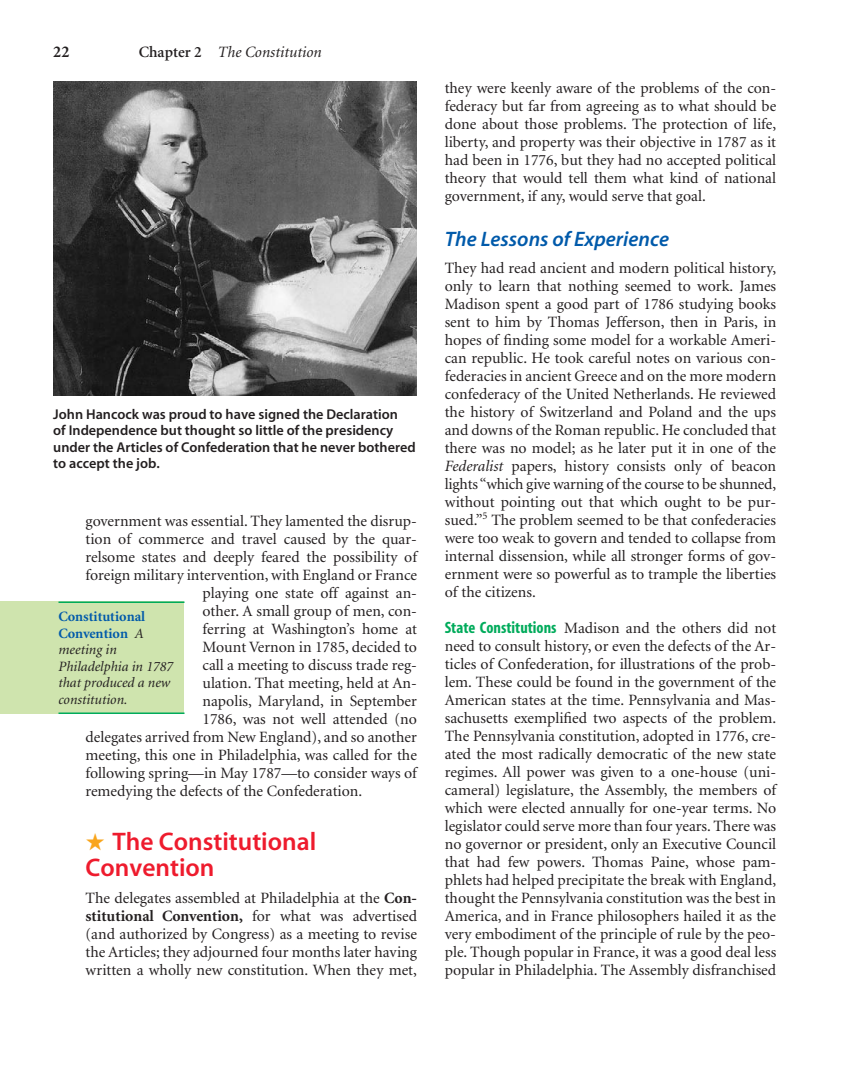
<style>
.page{position:relative;width:864px;height:1080px;background:#fff}
.page>*{position:absolute;margin:0;border:0;box-sizing:border-box;transform-origin:0 0}
.t1{font:25.5px/25.5px "Myriad Sem";color:#ee1b2d}
.t2{font:21px "Myriad Sem Itl";color:#015aaa}
.t3{font:700 16.5px "Minion";color:#231f20}
.t4{font:15.75px/18px "Minion";color:#231f20;text-align:justify}
.t5{font:italic 15.75px "Minion";color:#231f20}
.t6{font:14.25px/16.5px "Myriad Sem";color:#231f20}
.t7{font:italic 14.25px/16.5px "Minion";color:#231f20}
.s1{font-weight:600;font-style:normal}
.s2{color:#f9a51b}
.s3{font-weight:700}
.s4{font-weight:700;font-style:normal;color:#015aaa}
.s5{font-style:italic}
.s6{font-family:"Myriad Bold Con";font-size:16.5px;color:#00ab5b}
</style>
<div class="page">
<img style="left:54px;top:81px;width:363px;height:315px">
<div style="left:0;top:602px;width:184px;height:112px;background:#cfe4ae"></div>
<hr style="left:58px;top:602px;width:126px;height:1px;background:#00ab5b">
<hr style="left:58px;top:712px;width:126px;height:2px;background:#00ab5b">
<p class="t3" style="left:53px;top:45px;width:18px">22</p>
<p class="t5" style="left:139px;top:46px;width:185px"><span class="s1">Chapter 2</span> The Constitution</p>
<p class="t6" style="left:53px;top:407px;width:364px">John Hancock was proud to have signed the Declaration<br>of Independence but thought so little of the presidency under the Articles of Confederation that he never bothered to accept the job.</p>
<p class="t4" style="left:86px;top:513px;width:333px">government was essential. They lamented the disrup-</p>
<p class="t4" style="left:86px;top:531px;width:333px">tion of commerce and travel caused by the quar-</p>
<p class="t4" style="left:86px;top:549px;width:333px">relsome states and deeply feared the possibility of</p>
<p class="t4" style="left:86px;top:567px;width:333px">foreign military intervention, with England or France</p>
<p class="t4" style="left:203px;top:585px;width:216px">playing one state off against an-</p>
<p class="t4" style="left:203px;top:603px;width:216px">other. A small group of men, con-</p>
<p class="t4" style="left:203px;top:621px;width:216px">ferring at Washington’s home at</p>
<p class="t4" style="left:203px;top:639px;width:216px">Mount Vernon in 1785, decided to</p>
<p class="t4" style="left:203px;top:657px;width:216px">call a meeting to discuss trade reg-</p>
<p class="t4" style="left:203px;top:675px;width:216px">ulation. That meeting, held at An-</p>
<p class="t4" style="left:203px;top:693px;width:216px">napolis, Maryland, in September</p>
<p class="t4" style="left:203px;top:711px;width:216px">1786, was not well attended (no</p>
<p class="t4" style="left:86px;top:729px;width:333px">delegates arrived from New England), and so another</p>
<p class="t4" style="left:86px;top:747px;width:333px">meeting, this one in Philadelphia, was called for the</p>
<p class="t4" style="left:86px;top:765px;width:333px">following spring—in May 1787—to consider ways of</p>
<p class="t4" style="left:86px;top:783px;width:278px">remedying the defects of the Confederation.</p>
<p class="t1" style="left:85px;top:831px;width:232px"><span class="s2">★</span> The Constitutional<br>Convention</p>
<p class="t4" style="left:86px;top:890px;width:333px">The delegates assembled at Philadelphia at the <span class="s3">Con&shy;stitutional Convention,</span> for what was advertised (and authorized by Congress) as a meeting to revise the Articles; they adjourned four months later having written a wholly new constitution. When they met,</p>
<p class="t7" style="left:58px;top:609px;width:116px"><span class="s4">Constitutional<br>Convention</span> A meeting in<br>Philadelphia in 1787 that produced a new constitution.</p>
<p class="t4" style="left:445px;top:80px;width:333px">they were keenly aware of the problems of the con&shy;federacy but far from agreeing as to what should be done about those problems. The protection of life, liberty, and property was their objective in 1787 as it had been in 1776, but they had no accepted political theory that would tell them what kind of national government, if any, would serve that goal.</p>
<p class="t2" style="left:445px;top:231px;width:226px">The Lessons of Experience</p>
<p class="t4" style="left:445px;top:260px;width:333px">They had read ancient and modern political history, only to learn that nothing seemed to work. James Madison spent a good part of 1786 studying books sent to him by Thomas Jefferson, then in Paris, in hopes of finding some model for a workable Ameri&shy;can republic. He took careful notes on various con&shy;federacies in ancient Greece and on the more modern confederacy of the United Netherlands. He reviewed the history of Switzerland and Poland and the ups and downs of the Roman republic. He concluded that there was no model; as he later put it in one of the <span class="s5">Federalist</span> papers, history consists only of beacon lights “which give warning of the course to be shunned, without pointing out that which ought to be pur&shy;sued.”<sup>5</sup> The problem seemed to be that confederacies were too weak to govern and tended to collapse from internal dissension, while all stronger forms of gov&shy;ernment were so powerful as to trample the liberties of the citizens.</p>
<p class="t4" style="left:445px;top:620px;width:333px"><span class="s6">State Constitutions</span> Madison and the others did not need to consult history, or even the defects of the Ar&shy;ticles of Confederation, for illustrations of the prob&shy;lem. These could be found in the government of the American states at the time. Pennsylvania and Mas&shy;sachusetts exemplified two aspects of the problem.<br>The Pennsylvania constitution, adopted in 1776, cre&shy;ated the most radically democratic of the new state regimes. All power was given to a one-house (uni&shy;cameral) legislature, the Assembly, the members of which were elected annually for one-year terms. No legislator could serve more than four years. There was no governor or president, only an Executive Council that had few powers. Thomas Paine, whose pam&shy;phlets had helped precipitate the break with England, thought the Pennsylvania constitution was the best in America, and in France philosophers hailed it as the very embodiment of the principle of rule by the peo&shy;ple. Though popular in France, it was a good deal less popular in Philadelphia. The Assembly disfranchised</p>
</div>
